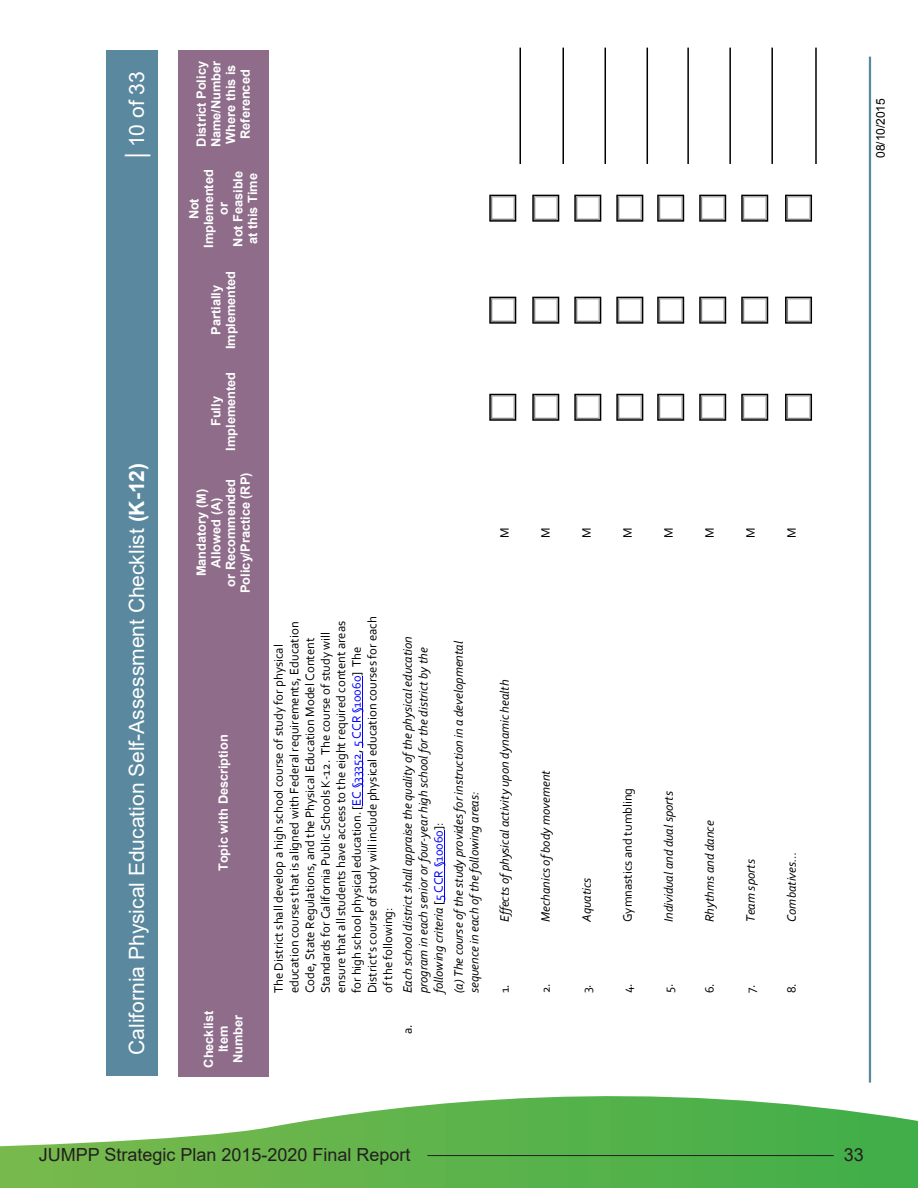
<style>
.page{position:relative;width:918px;height:1188px;background:#fff}
.page>*{position:absolute;margin:0;border:0;box-sizing:border-box;transform-origin:0 0}
.t1{font:21px "Arial";color:#fff}
.t2{font:18px "Arial";color:#231f20}
.t3{font:12.75px/15.6px "Corbel";color:#000}
.t4{font:italic 12.75px/15.6px "Corbel";color:#000}
.t5{font:700 12.75px/14.7px "Arial";letter-spacing:-.005em;color:#fff;text-align:center}
.t6{font:12px "Arial";letter-spacing:-.005em;color:#000}
.s1{font-weight:700}
.s2{color:#00f}
.s3{font-style:normal}
.s4{font-style:normal;color:#00f}
</style>
<div class="page">
<svg style="left:0;top:1076px;width:918px;height:112px"></svg>
<hr style="left:427px;top:1155px;width:407px;height:1px;background:#231f20">
<div style="left:107px;top:58px;width:51px;height:1010px;background:#59889f"></div>
<div style="left:178px;top:1002px;width:91px;height:75px;background:#8e6c8a"></div>
<div style="left:178px;top:604px;width:91px;height:398px;background:#8e6c8a"></div>
<div style="left:178px;top:462px;width:91px;height:142px;background:#8e6c8a"></div>
<div style="left:178px;top:361px;width:91px;height:101px;background:#8e6c8a"></div>
<div style="left:178px;top:259px;width:91px;height:102px;background:#8e6c8a"></div>
<div style="left:178px;top:158px;width:91px;height:101px;background:#8e6c8a"></div>
<div style="left:178px;top:50px;width:91px;height:108px;background:#8e6c8a"></div>
<hr style="left:362px;top:753px;width:1px;height:53px;background:#00f">
<hr style="left:362px;top:676px;width:1px;height:71px;background:#00f">
<hr style="left:444px;top:830px;width:1px;height:71px;background:#00f">
<hr style="left:869px;top:57px;width:2px;height:1026px;background:#59889f">
<hr style="left:519px;top:48px;width:2px;height:116px;background:#000">
<hr style="left:562px;top:48px;width:2px;height:116px;background:#000">
<hr style="left:605px;top:48px;width:1px;height:116px;background:#000">
<hr style="left:647px;top:48px;width:1px;height:116px;background:#000">
<hr style="left:687px;top:48px;width:2px;height:116px;background:#000">
<hr style="left:729px;top:48px;width:2px;height:116px;background:#000">
<hr style="left:771px;top:48px;width:2px;height:116px;background:#000">
<hr style="left:815px;top:48px;width:2px;height:116px;background:#000">
<svg style="left:491px;top:396px;width:23px;height:23px"></svg>
<div style="left:489px;top:394px;width:27px;height:27px;border:1px solid #000"></div>
<svg style="left:492px;top:300px;width:21px;height:21px"></svg>
<div style="left:489px;top:297px;width:27px;height:27px;border:2px solid #000"></div>
<svg style="left:492px;top:198px;width:21px;height:21px"></svg>
<div style="left:489px;top:195px;width:27px;height:27px;border:2px solid #000"></div>
<svg style="left:534px;top:396px;width:23px;height:23px"></svg>
<div style="left:532px;top:394px;width:27px;height:27px;border:1px solid #000"></div>
<svg style="left:535px;top:300px;width:21px;height:21px"></svg>
<div style="left:532px;top:297px;width:27px;height:27px;border:2px solid #000"></div>
<svg style="left:535px;top:198px;width:21px;height:21px"></svg>
<div style="left:532px;top:195px;width:27px;height:27px;border:2px solid #000"></div>
<svg style="left:576px;top:396px;width:23px;height:23px"></svg>
<div style="left:574px;top:394px;width:27px;height:27px;border:1px solid #000"></div>
<svg style="left:577px;top:300px;width:21px;height:21px"></svg>
<div style="left:574px;top:297px;width:27px;height:27px;border:2px solid #000"></div>
<svg style="left:577px;top:198px;width:21px;height:21px"></svg>
<div style="left:574px;top:195px;width:27px;height:27px;border:2px solid #000"></div>
<svg style="left:618px;top:396px;width:23px;height:23px"></svg>
<div style="left:616px;top:394px;width:27px;height:27px;border:1px solid #000"></div>
<svg style="left:619px;top:300px;width:21px;height:21px"></svg>
<div style="left:616px;top:297px;width:27px;height:27px;border:2px solid #000"></div>
<svg style="left:619px;top:198px;width:21px;height:21px"></svg>
<div style="left:616px;top:195px;width:27px;height:27px;border:2px solid #000"></div>
<svg style="left:659px;top:396px;width:23px;height:23px"></svg>
<div style="left:657px;top:394px;width:27px;height:27px;border:1px solid #000"></div>
<svg style="left:660px;top:300px;width:21px;height:21px"></svg>
<div style="left:657px;top:297px;width:27px;height:27px;border:2px solid #000"></div>
<svg style="left:660px;top:198px;width:21px;height:21px"></svg>
<div style="left:657px;top:195px;width:27px;height:27px;border:2px solid #000"></div>
<svg style="left:701px;top:396px;width:23px;height:23px"></svg>
<div style="left:699px;top:394px;width:27px;height:27px;border:1px solid #000"></div>
<svg style="left:702px;top:300px;width:21px;height:21px"></svg>
<div style="left:699px;top:297px;width:27px;height:27px;border:2px solid #000"></div>
<svg style="left:702px;top:198px;width:21px;height:21px"></svg>
<div style="left:699px;top:195px;width:27px;height:27px;border:2px solid #000"></div>
<svg style="left:743px;top:396px;width:23px;height:23px"></svg>
<div style="left:741px;top:394px;width:27px;height:27px;border:1px solid #000"></div>
<svg style="left:744px;top:300px;width:21px;height:21px"></svg>
<div style="left:741px;top:297px;width:27px;height:27px;border:2px solid #000"></div>
<svg style="left:744px;top:198px;width:21px;height:21px"></svg>
<div style="left:741px;top:195px;width:27px;height:27px;border:2px solid #000"></div>
<svg style="left:787px;top:396px;width:23px;height:23px"></svg>
<div style="left:785px;top:394px;width:27px;height:27px;border:1px solid #000"></div>
<svg style="left:788px;top:320px;width:21px;height:1px"></svg>
<div style="left:785px;top:297px;width:27px;height:27px;border:2px solid #000"></div>
<svg style="left:788px;top:218px;width:21px;height:1px"></svg>
<div style="left:785px;top:195px;width:27px;height:27px;border:2px solid #000"></div>
<p class="t1" style="left:123px;top:161px;width:91px;rotate:-90deg">│10 of 33</p>
<p class="t1" style="left:122px;top:1055px;width:593px;rotate:-90deg">California Physical Education Self-Assessment Checklist <span class="s1">(K-12)</span></p>
<p class="t5" style="left:194px;top:147px;width:88px;rotate:-90deg">District Policy<br>Name/Number<br>Where this is<br>Referenced</p>
<p class="t5" style="left:187px;top:248px;width:80px;rotate:-90deg">Not<br>Implemented or<br>Not Feasible at this Time</p>
<p class="t5" style="left:209px;top:349px;width:80px;rotate:-90deg">Partially<br>Implemented</p>
<p class="t5" style="left:209px;top:451px;width:80px;rotate:-90deg">Fully<br>Implemented</p>
<p class="t5" style="left:194px;top:593px;width:122px;rotate:-90deg">Mandatory (M)<br>Allowed (A)<br>or Recommended<br>Policy/Practice (RP)</p>
<p class="t5" style="left:216px;top:871px;width:138px;rotate:-90deg">Topic with Description</p>
<p class="t5" style="left:201px;top:1068px;width:58px;rotate:-90deg">Checklist<br>Item<br>Number</p>
<p class="t3" style="left:271px;top:993px;width:379px;rotate:-90deg">The District shall develop a high school course of study for physical education courses that is aligned with Federal requirements, Education Code, State Regulations, and the Physical Education Model Content Standards for California Public Schools K-12. The course of study will ensure that all students have access to the eight required content areas for high school physical education. [<span class="s2">EC §33352</span>, <span class="s2">5 CCR §10060</span>] The District's course of study will include physical education courses for each of the following:</p>
<p class="t4" style="left:399px;top:993px;width:358px;rotate:-90deg">Each school district shall appraise the quality of the physical education program in each senior or four-year high school for the district by the following criteria <span class="s3">[</span><span class="s4">5 CCR §10060</span><span class="s3">]:</span></p>
<p class="t4" style="left:451px;top:993px;width:354px;rotate:-90deg">(a) The course of the study provides for instruction in a developmental sequence in each of the following areas:</p>
<p class="t3" style="left:399px;top:1034px;width:11px;rotate:-90deg">a.</p>
<p class="t3" style="left:497px;top:538px;width:12px;rotate:-90deg">M</p>
<p class="t4" style="left:497px;top:922px;width:244px;rotate:-90deg">Effects of physical activity upon dynamic health</p>
<p class="t3" style="left:497px;top:993px;width:11px;rotate:-90deg">1.</p>
<p class="t3" style="left:538px;top:538px;width:12px;rotate:-90deg">M</p>
<p class="t4" style="left:538px;top:922px;width:153px;rotate:-90deg">Mechanics of body movement</p>
<p class="t3" style="left:538px;top:993px;width:11px;rotate:-90deg">2.</p>
<p class="t3" style="left:579px;top:538px;width:12px;rotate:-90deg">M</p>
<p class="t3" style="left:619px;top:538px;width:12px;rotate:-90deg">M</p>
<p class="t3" style="left:660px;top:538px;width:12px;rotate:-90deg">M</p>
<p class="t3" style="left:701px;top:538px;width:12px;rotate:-90deg">M</p>
<p class="t4" style="left:579px;top:922px;width:46px;rotate:-90deg">Aquatics</p>
<p class="t3" style="left:579px;top:993px;width:11px;rotate:-90deg">3.</p>
<p class="t3" style="left:619px;top:922px;width:136px;rotate:-90deg">Gymnastics and tumbling</p>
<p class="t3" style="left:619px;top:993px;width:12px;rotate:-90deg">4.</p>
<p class="t4" style="left:660px;top:922px;width:132px;rotate:-90deg">Individual and dual sports</p>
<p class="t3" style="left:660px;top:993px;width:11px;rotate:-90deg">5.</p>
<p class="t4" style="left:701px;top:922px;width:103px;rotate:-90deg">Rhythms and dance</p>
<p class="t3" style="left:701px;top:993px;width:12px;rotate:-90deg">6.</p>
<p class="t3" style="left:742px;top:538px;width:12px;rotate:-90deg">M</p>
<p class="t3" style="left:783px;top:538px;width:12px;rotate:-90deg">M</p>
<p class="t4" style="left:742px;top:922px;width:64px;rotate:-90deg">Team sports</p>
<p class="t3" style="left:742px;top:993px;width:10px;rotate:-90deg">7.</p>
<p class="t4" style="left:783px;top:922px;width:72px;rotate:-90deg">Combatives…</p>
<p class="t3" style="left:783px;top:993px;width:12px;rotate:-90deg">8.</p>
<p class="t6" style="left:873px;top:158px;width:61px;rotate:-90deg">08/10/2015</p>
<h2 class="t2" style="left:39px;top:1142px;width:373px">JUMPP Strategic Plan 2015-2020 Final Report</h2>
<h2 class="t2" style="left:844px;top:1142px;width:22px">33</h2>
</div>
